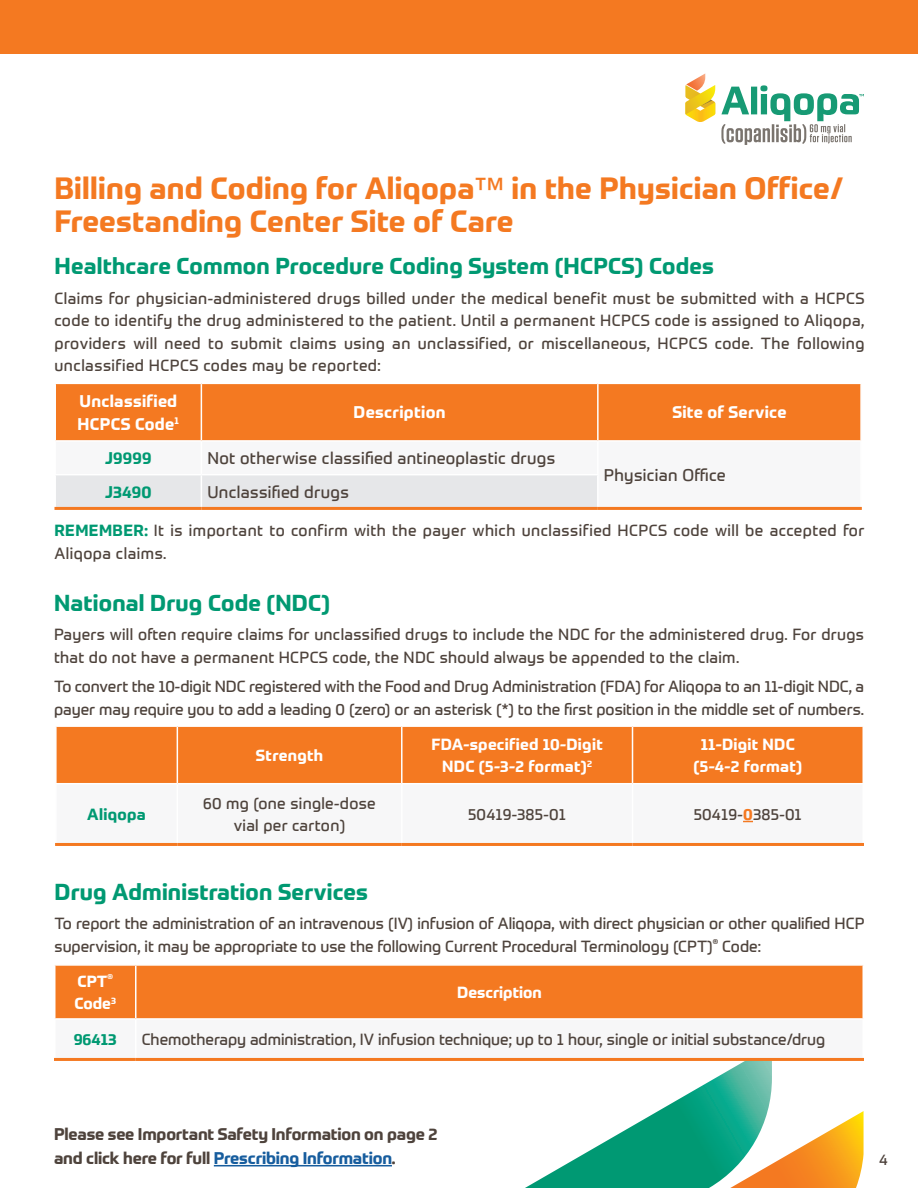
<style>
.page{position:relative;width:918px;height:1188px;background:#fff}
.page>*{position:absolute;margin:0;border:0;box-sizing:border-box;transform-origin:0 0}
.t1{font:700 30px/33px "Prometo";letter-spacing:.01em;color:#f47921}
.t2{font:700 22.5px "Prometo";letter-spacing:.01em;color:#009972}
.t3{font:700 16.5px/24px "Prometo";letter-spacing:-.01em;color:#4e433c}
.t4{font:16.5px "Prometo";letter-spacing:.02em;color:#4e433c}
.t5{font:700 16.5px/22.5px "Prometo";letter-spacing:.02em;color:#fff}
.t6{font:700 16.5px "Prometo";letter-spacing:.02em;color:#009972}
.t7{font:15.75px/22.5px "Prometo";color:#4e433c}
.t8{font:15.75px/22.5px "Prometo";letter-spacing:.02em;color:#4e433c}
.t9{font:15.75px/22.5px "Prometo";letter-spacing:.03em;color:#4e433c}
.t10{font:700 15.75px/22.5px "Prometo";letter-spacing:.02em;color:#fff;text-align:center}
.t11{font:700 15.75px "Prometo";letter-spacing:.02em;color:#009972}
.t12{font:700 15.75px "Prometo";color:#fff}
.t13{font:15px "Prometo";color:#4e433c}
.s1{font-family:"Meta Pro";font-weight:400}
.s2{font-weight:700;color:#009972}
.s3{font-weight:700;color:#f47921}
.s4{color:#175d9e}
</style>
<div class="page">
<div style="left:0;top:0;width:918px;height:54px;background:#f47921"></div>
<svg style="left:721px;top:85px;width:143px;height:60px"></svg>
<svg style="left:685px;top:73px;width:30px;height:49px"></svg>
<div style="left:57px;top:727px;width:805px;height:56px;background:#f47921"></div>
<svg style="left:57px;top:820px;width:805px;height:23px"></svg>
<hr style="left:177px;top:727px;width:1px;height:56px;background:#fff">
<hr style="left:401px;top:727px;width:2px;height:56px;background:#fff">
<hr style="left:632px;top:727px;width:1px;height:56px;background:#fff">
<hr style="left:177px;top:784px;width:1px;height:59px;background:#fff">
<hr style="left:401px;top:784px;width:2px;height:59px;background:#fff">
<hr style="left:632px;top:784px;width:1px;height:59px;background:#fff">
<hr style="left:55px;top:843px;width:122px;height:3px;background:#f47921">
<hr style="left:177px;top:843px;width:225px;height:3px;background:#f47921">
<hr style="left:402px;top:843px;width:231px;height:3px;background:#f47921">
<hr style="left:633px;top:843px;width:231px;height:3px;background:#f47921">
<div style="left:56px;top:384px;width:804px;height:56px;background:#f47921"></div>
<svg style="left:599px;top:506px;width:261px;height:1px"></svg>
<div style="left:56px;top:475px;width:541px;height:32px;background:#e6e7e9"></div>
<hr style="left:201px;top:384px;width:1px;height:56px;background:#fff">
<hr style="left:597px;top:384px;width:2px;height:56px;background:#fff">
<hr style="left:201px;top:475px;width:1px;height:32px;background:#fff">
<hr style="left:54px;top:507px;width:147px;height:3px;background:#f47921">
<hr style="left:201px;top:507px;width:397px;height:3px;background:#f47921">
<hr style="left:598px;top:507px;width:264px;height:3px;background:#f47921">
<div style="left:56px;top:966px;width:806px;height:52px;background:#f47921"></div>
<svg style="left:56px;top:1057px;width:808px;height:131px"></svg>
<hr style="left:135px;top:966px;width:1px;height:52px;background:#fff">
<hr style="left:135px;top:1020px;width:1px;height:38px;background:#fff">
<hr style="left:862px;top:1020px;width:2px;height:38px;background:#fff">
<hr style="left:54px;top:1058px;width:82px;height:3px;background:#f47921">
<hr style="left:136px;top:1058px;width:728px;height:3px;background:#f47921">
<h1 class="t1" style="left:54px;top:171px;width:790px">Billing and Coding for Aliqopa<span class="s1">™</span> in the Physician Office/<br>Freestanding Center Site of Care</h1>
<h2 class="t2" style="left:54px;top:252px;width:661px">Healthcare Common Procedure Coding System (HCPCS) Codes</h2>
<p class="t7" style="left:54px;top:287px;width:812px;text-align:justify">Claims for physician-administered drugs billed under the medical benefit must be submitted with a HCPCS code to identify the drug administered to the patient. Until a permanent HCPCS code is assigned to Aliqopa, providers will need to submit claims using an unclassified, or miscellaneous, HCPCS code. The following unclassified HCPCS codes may be reported:</p>
<p class="t5" style="left:78px;top:390px;width:103px">Unclassified<br>HCPCS Code<sup>1</sup></p>
<p class="t5" style="left:354px;top:401px;width:93px">Description</p>
<p class="t5" style="left:672px;top:401px;width:116px">Site of Service</p>
<p class="t6" style="left:105px;top:448px;width:48px">J9999</p>
<p class="t4" style="left:207px;top:448px;width:350px">Not otherwise classified antineoplastic drugs</p>
<p class="t4" style="left:604px;top:465px;width:124px">Physician Office</p>
<p class="t6" style="left:105px;top:481px;width:48px">J3490</p>
<p class="t4" style="left:207px;top:482px;width:143px">Unclassified drugs</p>
<p class="t9" style="left:54px;top:519px;width:811px"><span class="s2">REMEMBER:</span> It is important to confirm with the payer which unclassified HCPCS code will be accepted for<br>Aliqopa claims.</p>
<h2 class="t2" style="left:54px;top:589px;width:278px">National Drug Code (NDC)</h2>
<p class="t8" style="left:54px;top:623px;width:812px">Payers will often require claims for unclassified drugs to include the NDC for the administered drug. For drugs that do not have a permanent HCPCS code, the NDC should always be appended to the claim.</p>
<p class="t7" style="left:54px;top:675px;width:812px">To convert the 10-digit NDC registered with the Food and Drug Administration (FDA) for Aliqopa to an 11-digit NDC, a payer may require you to add a leading 0 (zero) or an asterisk (*) to the first position in the middle set of numbers.</p>
<p class="t10" style="left:256px;top:744px;width:69px">Strength</p>
<p class="t10" style="left:432px;top:733px;width:173px">FDA-specified 10-Digit<br>NDC (5-3-2 format)<sup>2</sup></p>
<p class="t10" style="left:694px;top:733px;width:110px">11-Digit NDC (5-4-2 format)</p>
<p class="t11" style="left:87px;top:804px;width:60px">Aliqopa</p>
<p class="t8" style="left:203px;top:792px;width:174px;text-align:center">60 mg (one single-dose vial per carton)</p>
<p class="t7" style="left:468px;top:803px;width:100px">50419-385-01</p>
<p class="t7" style="left:694px;top:803px;width:110px">50419-<span class="s3">0</span>385-01</p>
<h2 class="t2" style="left:54px;top:878px;width:315px">Drug Administration Services</h2>
<p class="t7" style="left:54px;top:912px;width:812px">To report the administration of an intravenous (IV) infusion of Aliqopa, with direct physician or other qualified HCP supervision, it may be appropriate to use the following Current Procedural Terminology (CPT)<sup>®</sup> Code:</p>
<p class="t10" style="left:75px;top:970px;width:43px;text-align:left">CPT<sup>®<br></sup>Code<sup>3</sup></p>
<p class="t12" style="left:457px;top:982px;width:86px">Description</p>
<p class="t11" style="left:74px;top:1030px;width:44px">96413</p>
<p class="t7" style="left:142px;top:1028px;width:685px">Chemotherapy administration, IV infusion technique; up to 1 hour, single or initial substance/drug</p>
<p class="t3" style="left:54px;top:1122px;width:385px">Please see Important Safety Information on page 2 and click here for full <span class="s4">Prescribing Information</span>.</p>
<p class="t13" style="left:879px;top:1150px;width:10px">4</p>
</div>
